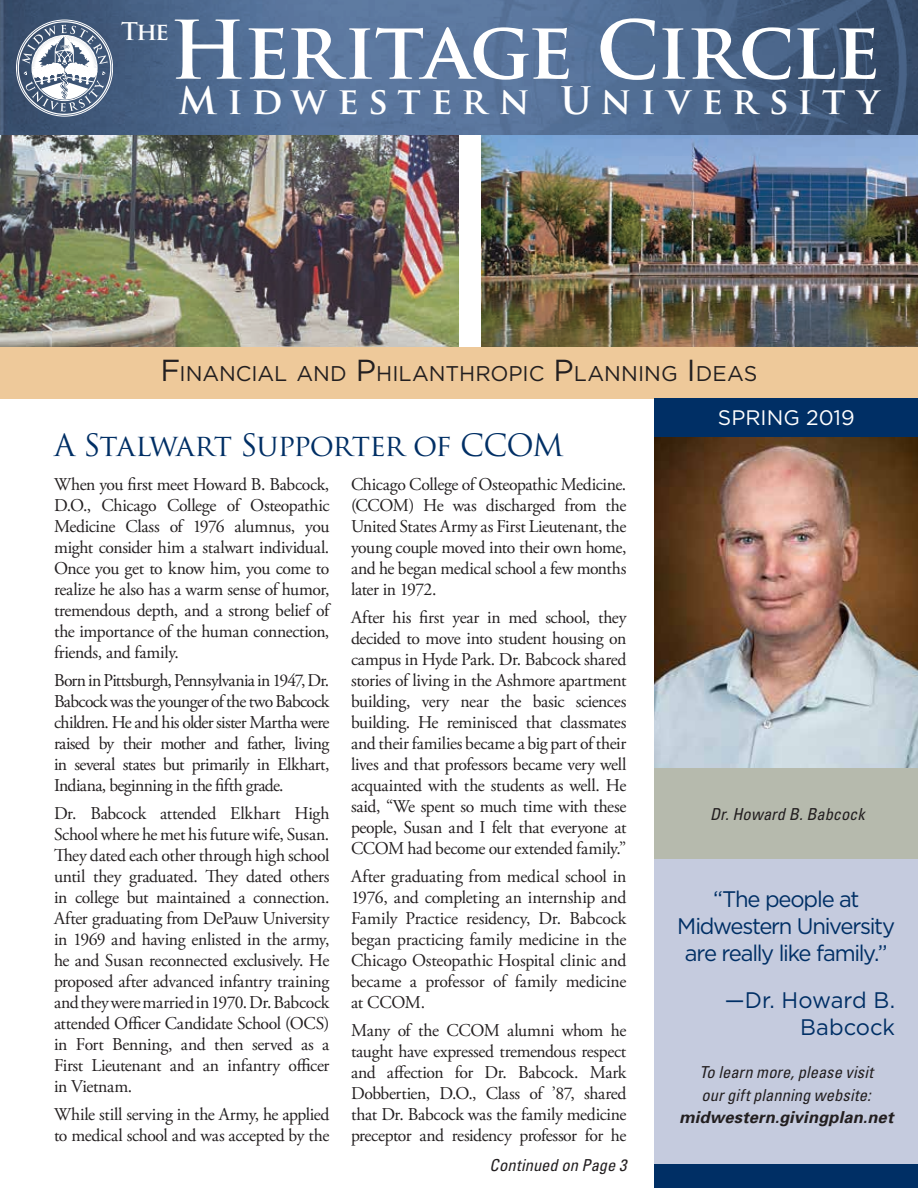
<style>
.page{position:relative;width:918px;height:1188px;background:#fff}
.page>*{position:absolute;margin:0;border:0;box-sizing:border-box;transform-origin:0 0}
.t1{font:700 78.45px "Trajan Pro";letter-spacing:-.025em;color:#fff}
.t2{font:700 37.05px "Trajan Pro";letter-spacing:.26em;color:#fff}
.t3{font:30px "Trajan Pro";letter-spacing:-.035em;color:#002f65}
.t4{font:700 23.85px "Trajan Pro";color:#fff}
.t5{font:22.5px/27px "Gotham";letter-spacing:-.055em;color:#002f65;text-align:center}
.t6{font:22.5px/27px "Gotham";color:#002f65;text-align:right}
.t7{font:21.3px "Gotham";color:#231f20}
.t8{font:21px "Gotham";letter-spacing:.005em;color:#fff}
.t9{font:18px/21px "Adobe Garamond Pro";letter-spacing:-.02em;color:#231f20;text-align:justify}
.t10{font:italic condensed 16.5px/22.5px "Univers";color:#231f20}
.t11{font:italic 700 16.5px "Univers";color:#231f20}
.s1{font-size:30.45px}
</style>
<div class="page">
<div style="left:654px;top:855px;width:264px;height:309px;background:#c5cbde"></div>
<img style="left:0;top:135px;width:459px;height:212px">
<img style="left:481px;top:135px;width:437px;height:212px">
<img style="left:0;top:0;width:918px;height:135px">
<div style="left:0;top:347px;width:918px;height:52px;background:#eec99a"></div>
<div style="left:654px;top:399px;width:264px;height:460px;background:#b6baad"></div>
<div style="left:654px;top:1164px;width:264px;height:24px;background:#002f65"></div>
<div style="left:654px;top:399px;width:264px;height:47px;background:#002f65"></div>
<img style="left:654px;top:437px;width:264px;height:331px">
<svg style="left:22px;top:25px;width:86px;height:86px"></svg>
<h3 class="t4" style="left:121px;top:17px;width:49px">The</h3>
<h1 class="t1" style="left:170px;top:1px;width:712px">Heritage Circle</h1>
<h2 class="t2" style="left:179px;top:78px;width:702px">Midwestern University</h2>
<p class="t7" style="left:161px;top:360px;width:598px"><span class="s1">F</span>INANCIAL AND <span class="s1">P</span>HILANTHROPIC <span class="s1">P</span>LANNING <span class="s1">I</span> DEAS</p>
<h3 class="t3" style="left:54px;top:426px;width:511px">A Stalwart Supporter of CCOM</h3>
<p class="t9" style="left:54px;top:475px;width:277px">When you first meet Howard B. Babcock, D.O., Chicago College of Osteopathic Medicine Class of 1976 alumnus, you might consider him a stalwart individual.<br>Once you get to know him, you come to realize he also has a warm sense of humor, tremendous depth, and a strong belief of the importance of the human connection, friends, and family.</p>
<p class="t9" style="left:54px;top:671px;width:277px">Born in Pittsburgh, Pennsylvania in 1947, Dr.<br>Babcock was the younger of the two Babcock children. He and his older sister Martha were raised by their mother and father, living in several states but primarily in Elkhart, Indiana, beginning in the fifth grade.</p>
<p class="t9" style="left:54px;top:803px;width:277px">Dr. Babcock attended Elkhart High School where he met his future wife, Susan.<br>They dated each other through high school until they graduated. They dated others in college but maintained a connection.<br>After graduating from DePauw University in 1969 and having enlisted in the army, he and Susan reconnected exclusively. He proposed after advanced infantry training and they were married in 1970. Dr. Babcock attended Officer Candidate School (OCS) in Fort Benning, and then served as a First Lieutenant and an infantry officer in Vietnam.</p>
<p class="t9" style="left:54px;top:1104px;width:277px">While still serving in the Army, he applied to medical school and was accepted by the</p>
<p class="t9" style="left:351px;top:475px;width:277px">Chicago College of Osteopathic Medicine. (CCOM) He was discharged from the United States Army as First Lieutenant, the young couple moved into their own home, and he began medical school a few months later in 1972.</p>
<p class="t9" style="left:351px;top:608px;width:277px">After his first year in med school, they decided to move into student housing on campus in Hyde Park. Dr. Babcock shared stories of living in the Ashmore apartment building, very near the basic sciences building. He reminisced that classmates and their families became a big part of their lives and that professors became very well acquainted with the students as well. He said, “We spent so much time with these people, Susan and I felt that everyone at CCOM had become our extended family.”</p>
<p class="t9" style="left:351px;top:866px;width:277px">After graduating from medical school in 1976, and completing an internship and Family Practice residency, Dr. Babcock began practicing family medicine in the Chicago Osteopathic Hospital clinic and became a professor of family medicine at CCOM.</p>
<p class="t9" style="left:351px;top:1020px;width:277px">Many of the CCOM alumni whom he taught have expressed tremendous respect and affection for Dr. Babcock. Mark Dobbertien, D.O., Class of ’87, shared that Dr. Babcock was the family medicine preceptor and residency professor for he</p>
<p class="t10" style="left:490px;top:1153px;width:143px">Continued on Page 3</p>
<p class="t8" style="left:718px;top:404px;width:138px">SPRING 2019</p>
<p class="t10" style="left:710px;top:802px;width:160px">Dr.Howard B.Babcock</p>
<p class="t5" style="left:677px;top:885px;width:219px">“The people at<br>Midwestern University are really like family.”</p>
<p class="t6" style="left:725px;top:986px;width:172px">—Dr. Howard B.<br>Babcock</p>
<p class="t10" style="left:699px;top:1061px;width:180px">To learn more,please visit ourgiftplanning website:</p>
<p class="t11" style="left:679px;top:1107px;width:220px">midwestern.givingplan.net</p>
</div>
